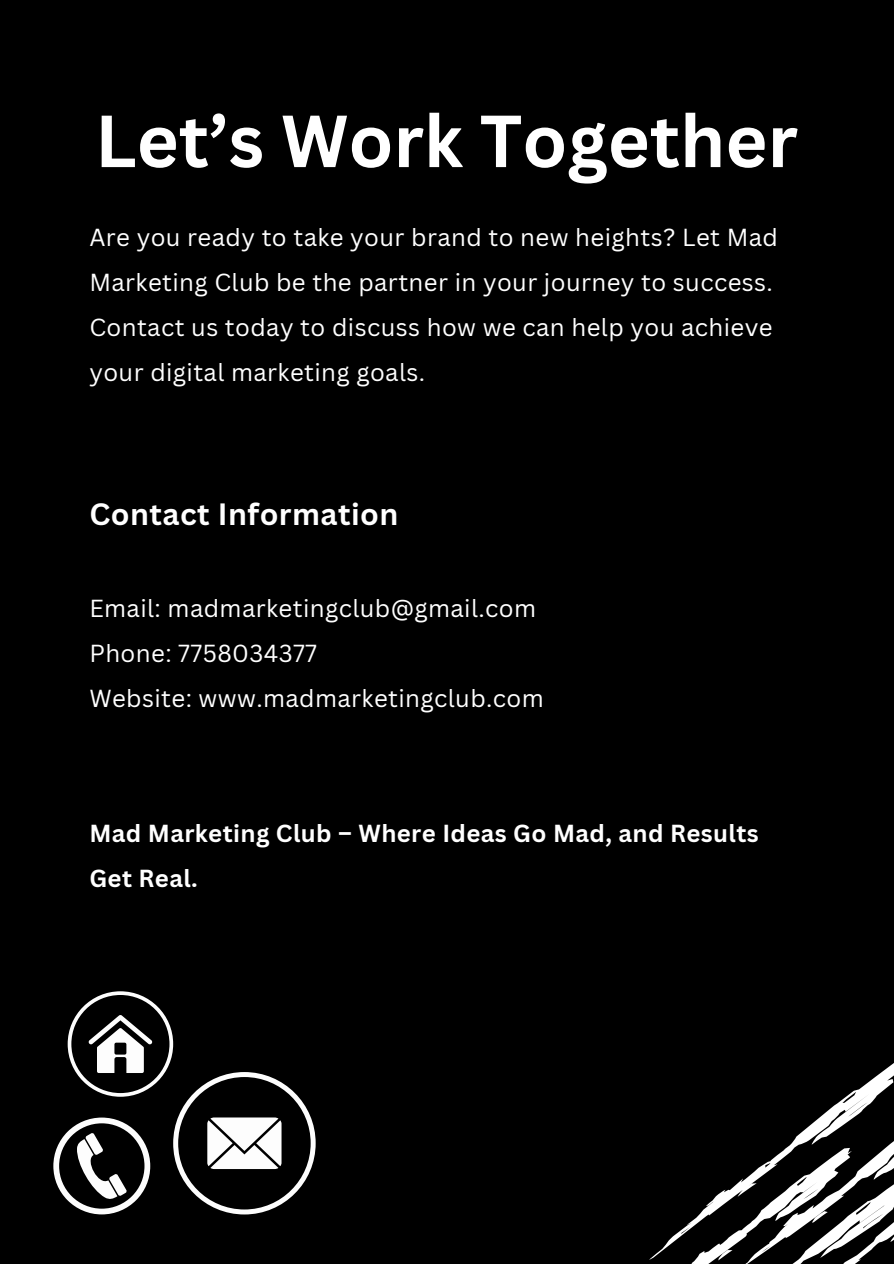
<style>
.page{position:relative;width:894px;height:1264px;background:#fff}
.page>*{position:absolute;margin:0;border:0;box-sizing:border-box;transform-origin:0 0}
.t1{font:700 72px "Canva Sans";color:#fff}
.t2{font:700 30px "Canva Sans";letter-spacing:.015em;color:#fff}
.t3{font:24px/45px "Canva Sans";letter-spacing:.015em;color:#fff}
.t4{font:700 24px/45px "Canva Sans";letter-spacing:.015em;color:#fff}
</style>
<div class="page">
<div style="left:0;top:0;width:893px;height:1263px;background:#000"></div>
<svg style="left:843px;top:1063px;width:50px;height:36px"></svg>
<svg style="left:649px;top:1099px;width:244px;height:164px"></svg>
<svg style="left:53px;top:991px;width:262px;height:223px"></svg>
<p class="t1" style="left:95px;top:90px;width:704px">Let’s Work Together</p>
<h1 class="t3" style="left:89px;top:214px;width:690px">Are you ready to take your brand to new heights? Let Mad Marketing Club be the partner in your journey to success.<br>Contact us today to discuss how we can help you achieve your digital marketing goals.</h1>
<p class="t2" style="left:89px;top:493px;width:310px">Contact Information</p>
<h2 class="t3" style="left:89px;top:585px;width:448px">Email: madmarketingclub@gmail.com</h2>
<p class="t3" style="left:89px;top:630px;width:229px">Phone: 7758034377</p>
<p class="t3" style="left:89px;top:675px;width:456px">Website: www.madmarketingclub.com</p>
<p class="t4" style="left:89px;top:810px;width:670px">Mad Marketing Club – Where Ideas Go Mad, and Results<br>Get Real.</p>
</div>
